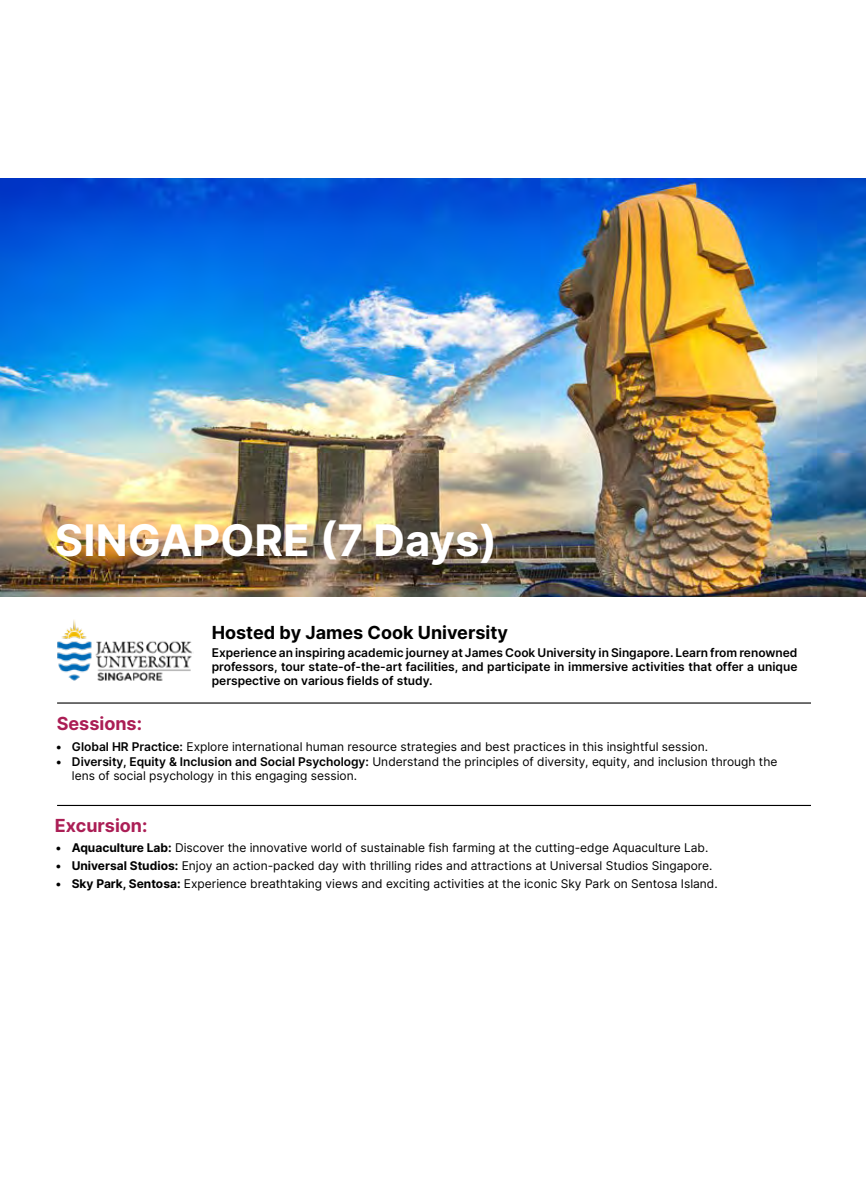
<style>
.page{position:relative;width:866px;height:1192px;background:#fff}
.page>*{position:absolute;margin:0;border:0;box-sizing:border-box;transform-origin:0 0}
.t1{font:700 43.5px "Inter";color:#fff}
.t2{font:700 18px "Inter";color:#000}
.t3{font:700 18px "Inter";color:#ab1e55}
.t4{font:12px/14.4px "Inter";color:#000}
.t5{font:600 12px/14.4px "Inter";color:#000;text-align:justify}
.s1{font-weight:600}
.s2{font-weight:700}
</style>
<div class="page">
<img style="left:0;top:178px;width:866px;height:418px">
<img style="left:57px;top:619px;width:136px;height:62px">
<hr style="left:57px;top:805px;width:754px;height:1px;background:#000">
<hr style="left:57px;top:702px;width:754px;height:1px;background:#000">
<h1 class="t1" style="left:55px;top:507px;width:444px">SINGAPORE (7 Days)</h1>
<h2 class="t3" style="left:57px;top:710px;width:87px">Sessions:</h2>
<h2 class="t2" style="left:212px;top:618px;width:298px">Hosted by James Cook University</h2>
<p class="t5" style="left:212px;top:644px;width:587px">Experience an inspiring academic journey at James Cook University in Singapore. Learn from renowned professors, tour state-of-the-art facilities, and participate in immersive activities that offer a unique perspective on various fields of study.</p>
<p class="t4" style="left:55px;top:739px;width:654px">• <span class="s1">Global HR Practice:</span> Explore international human resource strategies and best practices in this insightful session.</p>
<p class="t4" style="left:72px;top:753px;width:707px;text-indent:-17px">• <span class="s1">Diversity, Equity &amp; Inclusion and Social Psychology:</span> Understand the principles of diversity, equity, and inclusion through the lens of social psychology in this engaging session.</p>
<h2 class="t3" style="left:55px;top:811px;width:94px">Excursion:</h2>
<p class="t4" style="left:55px;top:840px;width:655px">• <span class="s2">Aquaculture Lab:</span> Discover the innovative world of sustainable fish farming at the cutting-edge Aquaculture Lab.</p>
<p class="t4" style="left:55px;top:858px;width:659px">• <span class="s2">Universal Studios:</span> Enjoy an action-packed day with thrilling rides and attractions at Universal Studios Singapore.</p>
<p class="t4" style="left:55px;top:876px;width:664px">• <span class="s2">Sky Park, Sentosa:</span> Experience breathtaking views and exciting activities at the iconic Sky Park on Sentosa Island.</p>
</div>
